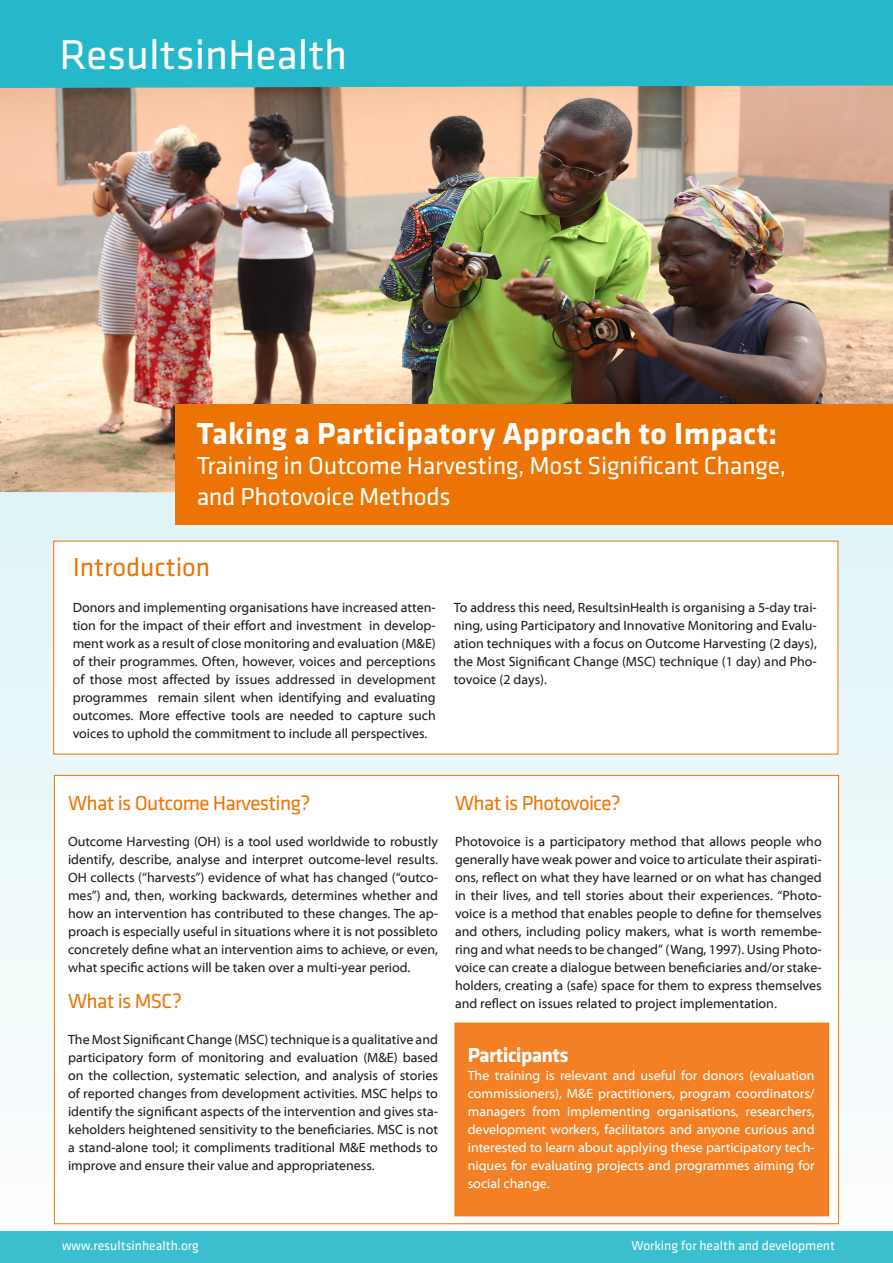
<style>
.page{position:relative;width:893px;height:1263px;background:#fff}
.page>*{position:absolute;margin:0;border:0;box-sizing:border-box;transform-origin:0 0}
.t1{font:43.2px "Klavika";color:#fff}
.t2{font:700 31.5px "Klavika";letter-spacing:.01em;color:#fff}
.t3{font:27px "Klavika";color:#ec7404}
.t4{font:25.5px "Klavika";letter-spacing:-.01em;color:#fff}
.sub_paragraph{font:21px "Klavika";letter-spacing:-.03em;color:#ec7404}
.sub_paragraph-2{font:700 21px "Klavika";letter-spacing:-.03em;color:#fff}
.t5{font:13.5px/18px "Myriad Web Pro";color:#231f20;text-align:justify}
.sub_paragraph-3{font:13.5px/18px "Myriad Web Pro";color:#fff;text-align:justify}
.t6{font:13.5px "Klavika";color:#fff}
</style>
<div class="page">
<div style="left:0;top:483px;width:893px;height:728px;background:linear-gradient(to bottom,#def2f5,#fcfefe)"></div>
<div style="left:0;top:0;width:893px;height:103px;background:#25b8ca"></div>
<div style="left:0;top:1231px;width:893px;height:32px;background:#3bbfcf"></div>
<div style="left:53px;top:541px;width:785px;height:213px;background:#fff"></div>
<div style="left:54px;top:775px;width:785px;height:449px;background:#fff;border:1px solid #ec7404"></div>
<div style="left:455px;top:1023px;width:374px;height:193px;background:#f48026;border:1px solid #ec7404"></div>
<img style="left:0;top:85px;width:893px;height:408px">
<div style="left:175px;top:405px;width:718px;height:120px;background:#ec7404"></div>
<p class="t1" style="left:60px;top:31px;width:289px">ResultsinHealth</p>
<p class="t2" style="left:197px;top:416px;width:582px">Taking a Participatory Approach to Impact:</p>
<p class="t4" style="left:197px;top:452px;width:591px">Training in Outcome Harvesting, Most Significant Change,</p>
<p class="t4" style="left:197px;top:482px;width:256px">and Photovoice Methods</p>
<p class="t3" style="left:73px;top:552px;width:139px">Introduction</p>
<p class="t5" style="left:73px;top:599px;width:365px">Donors and implementing organisations have increased atten&shy;tion for the impact of their effort and investment in develop&shy;ment work as a result of close monitoring and evaluation (M&amp;E) of their programmes. Often, however, voices and perceptions of those most affected by issues addressed in development programmes remain silent when identifying and evaluating outcomes. More effective tools are needed to capture such voices to uphold the commitment to include all perspectives.</p>
<p class="t5" style="left:454px;top:599px;width:365px">To address this need, ResultsinHealth is organising a 5-day trai&shy;ning, using Participatory and Innovative Monitoring and Evalu&shy;ation techniques with a focus on Outcome Harvesting (2 days), the Most Significant Change (MSC) technique (1 day) and Pho&shy;tovoice (2 days).</p>
<p class="sub_paragraph" style="left:68px;top:792px;width:244px">What is Outcome Harvesting?</p>
<p class="t5" style="left:68px;top:833px;width:371px">Outcome Harvesting (OH) is a tool used worldwide to robustly identify, describe, analyse and interpret outcome-level results.<br>OH collects (“harvests”) evidence of what has changed (“outco&shy;mes”) and, then, working backwards, determines whether and how an intervention has contributed to these changes. The ap&shy;proach is especially useful in situations where it is not possibleto concretely define what an intervention aims to achieve, or even, what specific actions will be taken over a multi-year period.</p>
<p class="sub_paragraph" style="left:68px;top:990px;width:116px">What is MSC?</p>
<p class="t5" style="left:68px;top:1031px;width:371px">The Most Significant Change (MSC) technique is a qualitative and participatory form of monitoring and evaluation (M&amp;E) based on the collection, systematic selection, and analysis of stories of reported changes from development activities. MSC helps to identify the significant aspects of the intervention and gives sta&shy;keholders heightened sensitivity to the beneficiaries. MSC is not a stand-alone tool; it compliments traditional M&amp;E methods to improve and ensure their value and appropriateness.</p>
<p class="sub_paragraph" style="left:455px;top:792px;width:167px">What is Photovoice?</p>
<p class="t5" style="left:455px;top:833px;width:368px">Photovoice is a participatory method that allows people who generally have weak power and voice to articulate their aspirati&shy;ons, reflect on what they have learned or on what has changed in their lives, and tell stories about their experiences. “Photo&shy;voice is a method that enables people to define for themselves and others, including policy makers, what is worth remembe&shy;ring and what needs to be changed” (Wang, 1997). Using Photo&shy;voice can create a dialogue between beneficiaries and/or stake&shy;holders, creating a (safe) space for them to express themselves and reflect on issues related to project implementation.</p>
<p class="sub_paragraph-2" style="left:468px;top:1044px;width:102px">Participants</p>
<p class="sub_paragraph-3" style="left:468px;top:1067px;width:348px">The training is relevant and useful for donors (evaluation commissioners), M&amp;E practitioners, program coordinators/ managers from implementing organisations, researchers, development workers, facilitators and anyone curious and interested to learn about applying these participatory tech&shy;niques for evaluating projects and programmes aiming for social change.</p>
<p class="t6" style="left:62px;top:1238px;width:138px">www.resultsinhealth.org</p>
<p class="t6" style="left:632px;top:1238px;width:205px">Working for health and development</p>
</div>
